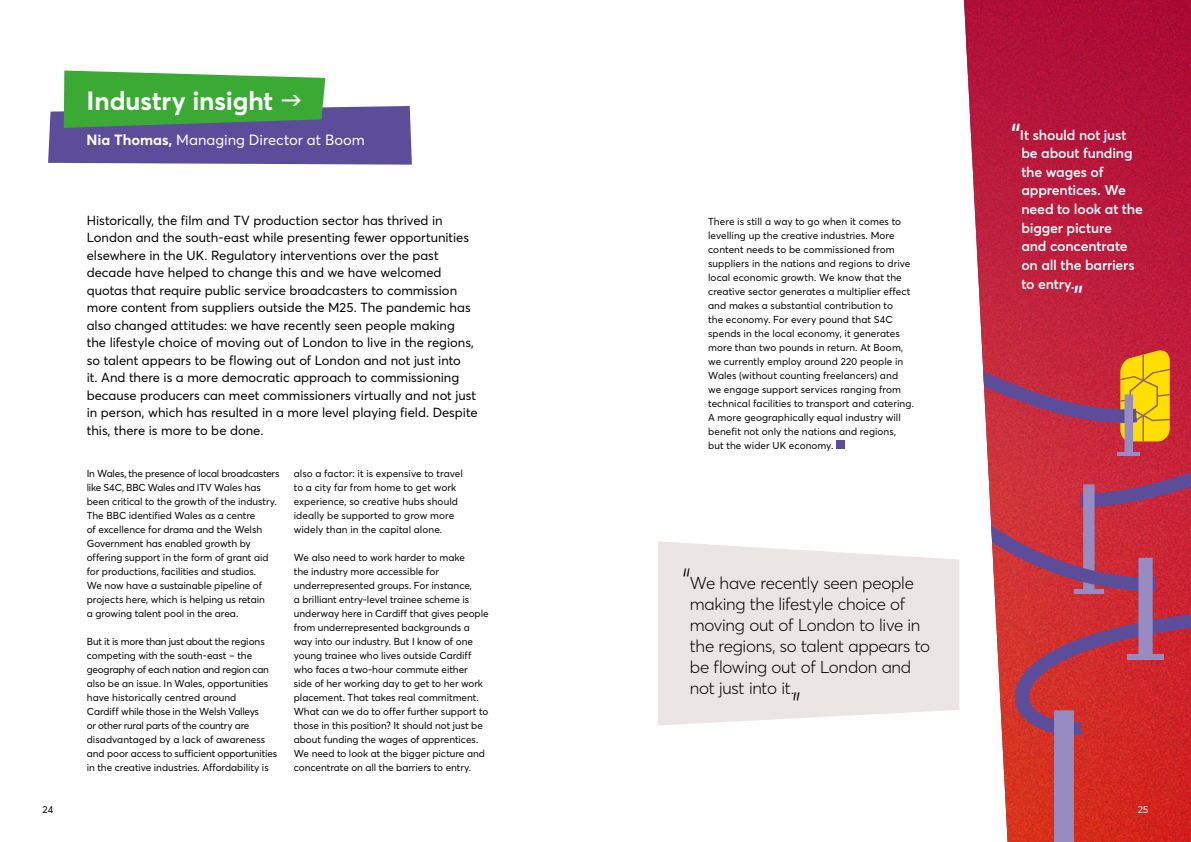
<style>
.page{position:relative;width:1191px;height:842px;background:#fff}
.page>*{position:absolute;margin:0;border:0;box-sizing:border-box;transform-origin:0 0}
.t1{font:100 36px "Averta Std";color:#000}
.t2{font:30px "Averta Std";color:#fff}
.t3{font:700 26px "Averta Std";color:#fff}
.t4{font:300 17px/21px "Averta Std";letter-spacing:-.015em;color:#000}
.t5{font:14.7px "Averta Std";color:#fff}
.t6{font:600 14px/18.6px "Averta Std";letter-spacing:-.01em;color:#fff}
.t7{font:13px/17.5px "Averta Std";color:#000}
.t8{font:10px/14px "Averta Std";color:#000}
.t9{font:10px "Averta Std";color:#fff}
.s1{font-weight:700}
.s2{font-weight:100;font-size:36px}
.s3{font-weight:400;font-size:30px}
</style>
<div class="page">
<img style="left:959px;top:0;width:232px;height:842px">
<svg style="left:971px;top:604px;width:220px;height:137px;background:#c94b54"></svg>
<svg style="left:964px;top:338px;width:207px;height:103px;background:#c95e4f"></svg>
<div style="left:1124px;top:394px;width:9px;height:59px;background:#978cc2"></div>
<hr style="left:1117px;top:452px;width:22px;height:3px;background:#978cc2">
<div style="left:1054px;top:710px;width:19px;height:132px;background:#978cc2"></div>
<svg style="left:964px;top:458px;width:227px;height:140px;background:#c44d60"></svg>
<div style="left:1138px;top:558px;width:14px;height:99px;background:#978cc2"></div>
<div style="left:1127px;top:654px;width:37px;height:5px;background:#978cc2"></div>
<div style="left:836px;top:440px;width:8px;height:9px;background:#5c4d9b"></div>
<svg style="left:658px;top:541px;width:301px;height:184px;background:#ece7e6"></svg>
<svg style="left:48px;top:71px;width:364px;height:94px;background:#688b83"></svg>
<h3 class="t3" style="left:87px;top:82px;width:188px">Industry insight</h3>
<h3 class="t5" style="left:87px;top:129px;width:280px"><span class="s1">Nia Thomas,</span> Managing Director at Boom</h3>
<p class="t7" style="left:87px;top:211px;width:392px">Historically, the film and TV production sector has thrived in London and the south-east while presenting fewer opportunities elsewhere in the UK. Regulatory interventions over the past decade have helped to change this and we have welcomed quotas that require public service broadcasters to commission more content from suppliers outside the M25. The pandemic has also changed attitudes: we have recently seen people making<br>the lifestyle choice of moving out of London to live in the regions, so talent appears to be flowing out of London and not just into<br>it. And there is a more democratic approach to commissioning because producers can meet commissioners virtually and not just in person, which has resulted in a more level playing field. Despite this, there is more to be done.</p>
<p class="t8" style="left:87px;top:466px;width:194px">In Wales, the presence of local broadcasters like S4C, BBC Wales and ITV Wales has been critical to the growth of the industry.<br>The BBC identified Wales as a centre<br>of excellence for drama and the Welsh Government has enabled growth by offering support in the form of grant aid for productions, facilities and studios.<br>We now have a sustainable pipeline of projects here, which is helping us retain<br>a growing talent pool in the area.</p>
<p class="t8" style="left:87px;top:634px;width:192px">But it is more than just about the regions competing with the south-east – the geography of each nation and region can also be an issue. In Wales, opportunities have historically centred around<br>Cardiff while those in the Welsh Valleys<br>or other rural parts of the country are disadvantaged by a lack of awareness and poor access to sufficient opportunities in the creative industries. Affordability is</p>
<p class="t8" style="left:294px;top:466px;width:171px">also a factor: it is expensive to travel to a city far from home to get work experience, so creative hubs should ideally be supported to grow more widely than in the capital alone.</p>
<p class="t8" style="left:294px;top:550px;width:196px">We also need to work harder to make<br>the industry more accessible for underrepresented groups. For instance,<br>a brilliant entry-level trainee scheme is underway here in Cardiff that gives people from underrepresented backgrounds a way into our industry. But I know of one young trainee who lives outside Cardiff who faces a two-hour commute either<br>side of her working day to get to her work placement. That takes real commitment.<br>What can we do to offer further support to those in this position? It should not just be about funding the wages of apprentices.<br>We need to look at the bigger picture and concentrate on all the barriers to entry.</p>
<p class="t8" style="left:708px;top:214px;width:207px">There is still a way to go when it comes to levelling up the creative industries. More content needs to be commissioned from suppliers in the nations and regions to drive local economic growth. We know that the creative sector generates a multiplier effect and makes a substantial contribution to<br>the economy. For every pound that S4C spends in the local economy, it generates more than two pounds in return. At Boom, we currently employ around 220 people in Wales (without counting freelancers) and<br>we engage support services ranging from technical facilities to transport and catering.<br>A more geographically equal industry will benefit not only the nations and regions, but the wider UK economy.</p>
<h3 class="t4" style="left:690px;top:571px;width:242px;text-indent:-8px"><span class="s2">“</span>We have recently seen people making the lifestyle choice of moving out of London to live in the regions, so talent appears to be flowing out of London and not just into it.</h3>
<h1 class="t1" style="left:792px;top:680px;width:11px">”</h1>
<h3 class="t6" style="left:1021px;top:125px;width:123px;text-indent:-10px"><span class="s3">“</span>It should not just be about funding the wages of apprentices. We need to look at the bigger picture<br>and concentrate on all the barriers to entry.</h3>
<h2 class="t2" style="left:1073px;top:276px;width:12px">”</h2>
<p class="t8" style="left:43px;top:802px;width:12px">24</p>
<p class="t9" style="left:1137px;top:802px;width:12px">25</p>
</div>
